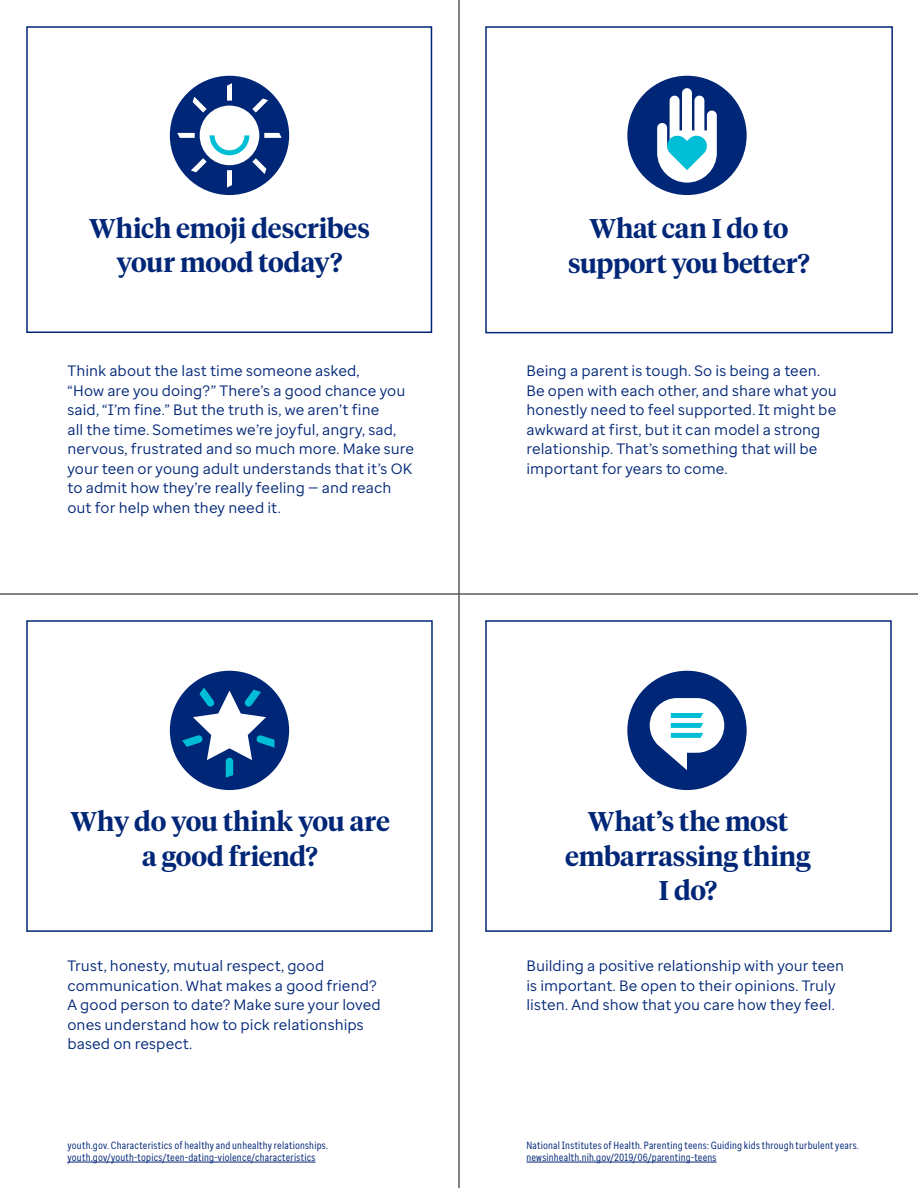
<style>
.page{position:relative;width:918px;height:1188px;background:#fff}
.page>*{position:absolute;margin:0;border:0;box-sizing:border-box;transform-origin:0 0}
.t1{font:600 27px/34.5px "UHC Serif Headline";letter-spacing:-.005em;color:#002677;text-align:center}
.t2{font:15px/19.5px "Enterprise Sans";letter-spacing:.005em;color:#002677}
.t3{font:10.5px/12px "Enterprise Sans Cond";letter-spacing:.02em;color:#002677}
</style>
<div class="page">
<div style="left:26px;top:26px;width:406px;height:307px;border:2px solid #002677"></div>
<div style="left:485px;top:26px;width:408px;height:307px;border:2px solid #002677"></div>
<div style="left:170px;top:76px;width:119px;height:119px;background:#002677;border-radius:50%"></div>
<div style="left:200px;top:106px;width:59px;height:59px;background:#fff;border-radius:50%"></div>
<svg style="left:227px;top:83px;width:5px;height:18px"></svg>
<svg style="left:193px;top:97px;width:14px;height:16px"></svg>
<svg style="left:252px;top:98px;width:16px;height:15px"></svg>
<svg style="left:177px;top:133px;width:105px;height:55px"></svg>
<div style="left:170px;top:671px;width:119px;height:119px;background:#002677;border-radius:50%"></div>
<svg style="left:182px;top:688px;width:93px;height:90px"></svg>
<div style="left:627px;top:76px;width:120px;height:119px;background:#002677;border-radius:50%"></div>
<svg style="left:657px;top:88px;width:60px;height:95px"></svg>
<div style="left:627px;top:671px;width:120px;height:119px;background:#002677;border-radius:50%"></div>
<svg style="left:650px;top:698px;width:74px;height:72px"></svg>
<hr style="left:68px;top:1162px;width:248px;height:1px;background:#002677">
<hr style="left:526px;top:1162px;width:191px;height:1px;background:#002677">
<hr style="left:0;top:593px;width:918px;height:2px;background:#5a5a5a">
<hr style="left:458px;top:0;width:2px;height:1188px;background:#5a5a5a">
<h2 class="t1" style="left:89px;top:210px;width:282px">Which emoji describes your mood today?</h2>
<p class="t2" style="left:68px;top:361px;width:348px">Think about the last time someone asked,<br>“How are you doing?” There’s a good chance you said, “I’m fine.” But the truth is, we aren’t fine<br>all the time. Sometimes we’re joyful, angry, sad, nervous, frustrated and so much more. Make sure your teen or young adult understands that it’s OK to admit how they’re really feeling — and reach out for help when they need it.</p>
<h2 class="t1" style="left:568px;top:210px;width:243px">What can I do to support you better?</h2>
<p class="t2" style="left:526px;top:361px;width:312px">Being a parent is tough. So is being a teen.<br>Be open with each other, and share what you honestly need to feel supported. It might be awkward at first, but it can model a strong relationship. That’s something that will be important for years to come.</p>
<h2 class="t1" style="left:70px;top:803px;width:321px">Why do you think you are a good friend?</h2>
<p class="t2" style="left:68px;top:956px;width:315px">Trust, honesty, mutual respect, good communication. What makes a good friend?<br>A good person to date? Make sure your loved ones understand how to pick relationships based on respect.</p>
<p class="t3" style="left:68px;top:1139px;width:262px">youth.gov. Characteristics of healthy and unhealthy relationships. youth.gov/youth-topics/teen-dating-violence/characteristics</p>
<h2 class="t1" style="left:565px;top:803px;width:247px">What’s the most embarrassing thing<br>I do?</h2>
<p class="t2" style="left:526px;top:956px;width:319px">Building a positive relationship with your teen is important. Be open to their opinions. Truly listen. And show that you care how they feel.</p>
<p class="t3" style="left:526px;top:1139px;width:334px">National Institutes of Health. Parenting teens: Guiding kids through turbulent years. newsinhealth.nih.gov/2019/06/parenting-teens</p>
</div>
